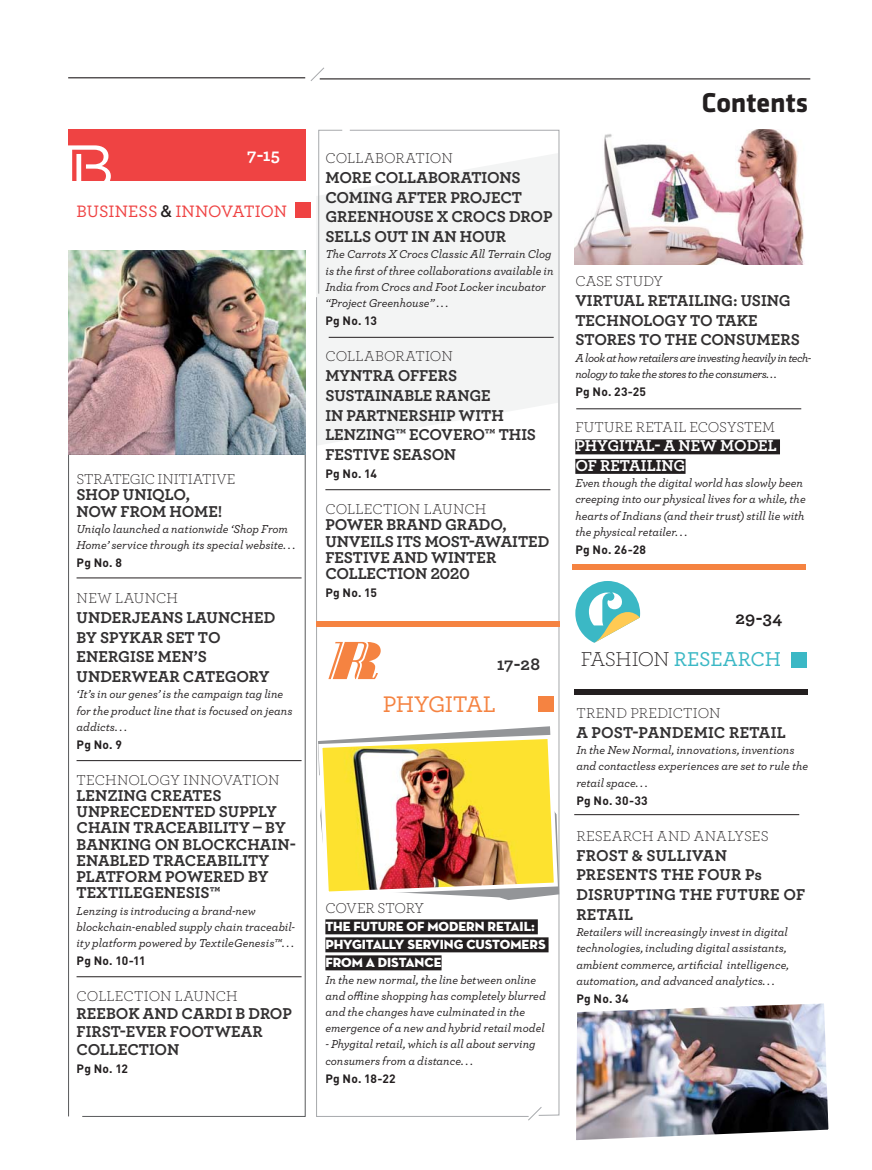
<style>
.page{position:relative;width:872px;height:1170px;background:#fff}
.page>*{position:absolute;margin:0;border:0;box-sizing:border-box;transform-origin:0 0}
.t1{font:700 28.2px "Klavika";color:#231f20}
.t2{font:500 23.7px "Archer";letter-spacing:-.03em;color:#f58341}
.t3{font:500 21px "Archer";letter-spacing:-.01em;color:#3bb8c5}
.t4{font:700 18px "Archer";color:#323031}
.t5{font:700 18px "Archer";color:#231f20}
.t6{font:700 18px "Archer";color:#fff}
.t7{font:500 17.4px "Archer";letter-spacing:-.005em;color:#ef4343}
.t8{font:700 16.5px/19.8px "Archer";color:#323031}
.t9{font:700 16.5px/19.5px "Archer";color:#fff}
.t10{font:300 15px "Archer";letter-spacing:-.005em;color:#231f20}
.t11{font:300 15px "Archer";letter-spacing:-.025em;color:#231f20}
.t12{font:300 15px "Archer";letter-spacing:.03em;color:#231f20}
.t13{font:13.5px/18px "Neutra Disp Titling";letter-spacing:-.005em;color:#fff}
.t14{font:italic 500 12px/16.2px "Archer";letter-spacing:-.005em;color:#231f20}
.t15{font:700 12px "DIN";letter-spacing:.02em;color:#231f20}
.t16{font:italic 500 12px/16.2px "Archer";letter-spacing:-.035em;color:#231f20}
.s1{font-family:"Neutra Text";font-weight:600;color:#231f20}
.s2{font-weight:300;color:#231f20}
</style>
<div class="page">
<svg style="left:318px;top:129px;width:25px;height:165px"></svg>
<div style="left:68px;top:130px;width:237px;height:51px;background:#ef4343"></div>
<svg style="left:68px;top:145px;width:43px;height:36px"></svg>
<svg style="left:68px;top:297px;width:238px;height:820px"></svg>
<hr style="left:68px;top:77px;width:237px;height:1px;background:#231f20">
<hr style="left:320px;top:78px;width:490px;height:1px;background:#231f20">
<svg style="left:310px;top:67px;width:15px;height:14px"></svg>
<svg style="left:528px;top:1115px;width:14px;height:6px"></svg>
<svg style="left:349px;top:129px;width:211px;height:986px"></svg>
<svg style="left:316px;top:296px;width:213px;height:821px"></svg>
<div style="left:538px;top:696px;width:16px;height:15px;background:#f58341"></div>
<svg style="left:328px;top:642px;width:53px;height:37px"></svg>
<div style="left:316px;top:621px;width:243px;height:6px;background:#f58341"></div>
<svg style="left:575px;top:581px;width:65px;height:61px"></svg>
<div style="left:574px;top:689px;width:234px;height:5px;background:#231f20"></div>
<img style="left:68px;top:250px;width:237px;height:204px">
<svg style="left:318px;top:726px;width:241px;height:174px"></svg>
<img style="left:316px;top:732px;width:244px;height:165px">
<div style="left:575px;top:439px;width:205px;height:15px;background:#231f20"></div>
<div style="left:575px;top:459px;width:110px;height:15px;background:#231f20"></div>
<div style="left:325px;top:919px;width:213px;height:15px;background:#231f20"></div>
<div style="left:325px;top:937px;width:223px;height:15px;background:#231f20"></div>
<div style="left:325px;top:955px;width:116px;height:15px;background:#231f20"></div>
<hr style="left:576px;top:408px;width:225px;height:1px;background:#231f20">
<div style="left:791px;top:652px;width:15px;height:15px;background:#3bb8c5"></div>
<div style="left:295px;top:202px;width:15px;height:15px;background:#ef4343"></div>
<div style="left:572px;top:564px;width:233px;height:6px;background:#f58341"></div>
<hr style="left:77px;top:577px;width:224px;height:1px;background:#231f20">
<img style="left:574px;top:130px;width:230px;height:134px">
<img style="left:576px;top:1003px;width:253px;height:137px">
<hr style="left:77px;top:760px;width:224px;height:1px;background:#231f20">
<hr style="left:77px;top:976px;width:224px;height:1px;background:#231f20">
<hr style="left:329px;top:337px;width:225px;height:1px;background:#231f20">
<hr style="left:325px;top:489px;width:225px;height:1px;background:#231f20">
<hr style="left:574px;top:814px;width:225px;height:1px;background:#231f20">
<h3 class="t6" style="left:247px;top:148px;width:34px">7-15</h3>
<h3 class="t7" style="left:77px;top:204px;width:212px">BUSINESS <span class="s1">&amp;</span> INNOVATION</h3>
<p class="t10" style="left:77px;top:473px;width:161px">STRATEGIC INITIATIVE</p>
<h3 class="t8" style="left:77px;top:488px;width:147px;line-height:16.2px">SHOP UNIQLO,<br>NOW FROM HOME!</h3>
<p class="t14" style="left:77px;top:522px;width:220px">Uniqlo launched a nationwide ‘Shop From<br>Home’ service through its special website. . .</p>
<p class="t15" style="left:77px;top:555px;width:47px">Pg No. 8</p>
<p class="t12" style="left:77px;top:592px;width:103px">NEW LAUNCH</p>
<h3 class="t8" style="left:77px;top:609px;width:200px">UNDERJEANS LAUNCHED<br>BY SPYKAR SET TO<br>ENERGISE MEN’S<br>UNDERWEAR CATEGORY</h3>
<p class="t14" style="left:77px;top:687px;width:217px">‘It’s in our genes’ is the campaign tag line for the product line that is focused on jeans addicts. . .</p>
<p class="t15" style="left:77px;top:737px;width:47px">Pg No. 9</p>
<p class="t10" style="left:77px;top:774px;width:204px">TECHNOLOGY INNOVATION</p>
<h3 class="t8" style="left:77px;top:789px;width:221px;line-height:16.2px">LENZING CREATES<br>UNPRECEDENTED SUPPLY<br>CHAIN TRACEABILITY – BY<br>BANKING ON BLOCKCHAIN-<br>ENABLED TRACEABILITY<br>PLATFORM POWERED BY<br>TEXTILEGENESIS™</h3>
<p class="t14" style="left:77px;top:903px;width:220px">Lenzing is introducing a brand-new blockchain-enabled supply chain traceabil&shy;ity platform powered by TextileGenesis™. . .</p>
<p class="t15" style="left:77px;top:953px;width:71px">Pg No. 10-11</p>
<p class="t10" style="left:77px;top:990px;width:162px">COLLECTION LAUNCH</p>
<h3 class="t8" style="left:77px;top:1006px;width:217px;line-height:18px">REEBOK AND CARDI B DROP<br>FIRST-EVER FOOTWEAR<br>COLLECTION</h3>
<p class="t15" style="left:77px;top:1061px;width:53px">Pg No. 12</p>
<p class="t10" style="left:325px;top:152px;width:129px">COLLABORATION</p>
<h3 class="t8" style="left:325px;top:169px;width:229px">MORE COLLABORATIONS<br>COMING AFTER PROJECT<br>GREENHOUSE X CROCS DROP<br>SELLS OUT IN AN HOUR</h3>
<p class="t14" style="left:325px;top:247px;width:230px">The Carrots X Crocs Classic All Terrain Clog is the first of three collaborations available in India from Crocs and Foot Locker incubator “Project Greenhouse” . . .</p>
<p class="t15" style="left:325px;top:314px;width:53px">Pg No. 13</p>
<p class="t10" style="left:325px;top:350px;width:129px">COLLABORATION</p>
<h3 class="t8" style="left:325px;top:367px;width:212px">MYNTRA OFFERS<br>SUSTAINABLE RANGE<br>IN PARTNERSHIP WITH<br>LENZING™ ECOVERO™ THIS<br>FESTIVE SEASON</h3>
<p class="t15" style="left:325px;top:467px;width:53px">Pg No. 14</p>
<p class="t10" style="left:325px;top:503px;width:162px">COLLECTION LAUNCH</p>
<h3 class="t8" style="left:325px;top:518px;width:226px;line-height:16.2px">POWER BRAND GRADO,<br>UNVEILS ITS MOST-AWAITED<br>FESTIVE AND WINTER<br>COLLECTION 2020</h3>
<p class="t15" style="left:325px;top:586px;width:53px">Pg No. 15</p>
<h3 class="t4" style="left:497px;top:657px;width:45px">17-28</h3>
<h2 class="t2" style="left:383px;top:695px;width:115px">PHYGITAL</h2>
<p class="t11" style="left:325px;top:902px;width:100px">COVER STORY</p>
<p class="t13" style="left:325px;top:917px;width:222px">THE FUTURE OF MODERN RETAIL:<br>PHYGITALLY SERVING CUSTOMERS<br>FROM A DISTANCE</p>
<p class="t14" style="left:325px;top:972px;width:222px">In the new normal, the line between online and offline shopping has completely blurred and the changes have culminated in the emergence of a new and hybrid retail model</p>
<p class="t14" style="left:325px;top:1037px;width:212px">- Phygital retail, which is all about serving consumers from a distance. . .</p>
<p class="t15" style="left:325px;top:1071px;width:72px">Pg No. 18-22</p>
<h1 class="t1" style="left:702px;top:86px;width:108px">Contents</h1>
<p class="t10" style="left:575px;top:275px;width:89px">CASE STUDY</p>
<h3 class="t8" style="left:575px;top:292px;width:226px">VIRTUAL RETAILING: USING<br>TECHNOLOGY TO TAKE<br>STORES TO THE CONSUMERS</h3>
<p class="t16" style="left:575px;top:351px;width:237px">A look at how retailers are investing heavily in tech&shy;nology to take the stores to the consumers. . .</p>
<p class="t15" style="left:575px;top:384px;width:72px">Pg No. 23-25</p>
<p class="t10" style="left:575px;top:421px;width:201px">FUTURE RETAIL ECOSYSTEM</p>
<h3 class="t9" style="left:575px;top:438px;width:203px">PHYGITAL- A NEW MODEL<br>OF RETAILING</h3>
<p class="t14" style="left:575px;top:476px;width:232px">Even though the digital world has slowly been creeping into our physical lives for a while, the hearts of Indians (and their trust) still lie with the physical retailer. . .</p>
<p class="t15" style="left:575px;top:542px;width:72px">Pg No. 26-28</p>
<h3 class="t5" style="left:735px;top:611px;width:48px">29-34</h3>
<h3 class="t3" style="left:580px;top:650px;width:202px"><span class="s2">FASHION</span> RESEARCH</h3>
<p class="t10" style="left:576px;top:707px;width:146px">TREND PREDICTION</p>
<h3 class="t8" style="left:576px;top:724px;width:211px">A POST-PANDEMIC RETAIL</h3>
<p class="t14" style="left:576px;top:743px;width:233px">In the New Normal, innovations, inventions and contactless experiences are set to rule the retail space. . .</p>
<p class="t15" style="left:576px;top:793px;width:73px">Pg No. 30-33</p>
<p class="t10" style="left:576px;top:830px;width:194px">RESEARCH AND ANALYSES</p>
<h3 class="t8" style="left:576px;top:846px;width:230px">FROST &amp; SULLIVAN<br>PRESENTS THE FOUR Ps<br>DISRUPTING THE FUTURE OF<br>RETAIL</h3>
<p class="t14" style="left:576px;top:925px;width:214px">Retailers will increasingly invest in digital technologies, including digital assistants, ambient commerce, artificial intelligence, automation, and advanced analytics. . .</p>
<p class="t15" style="left:576px;top:991px;width:54px">Pg No. 34</p>
</div>
